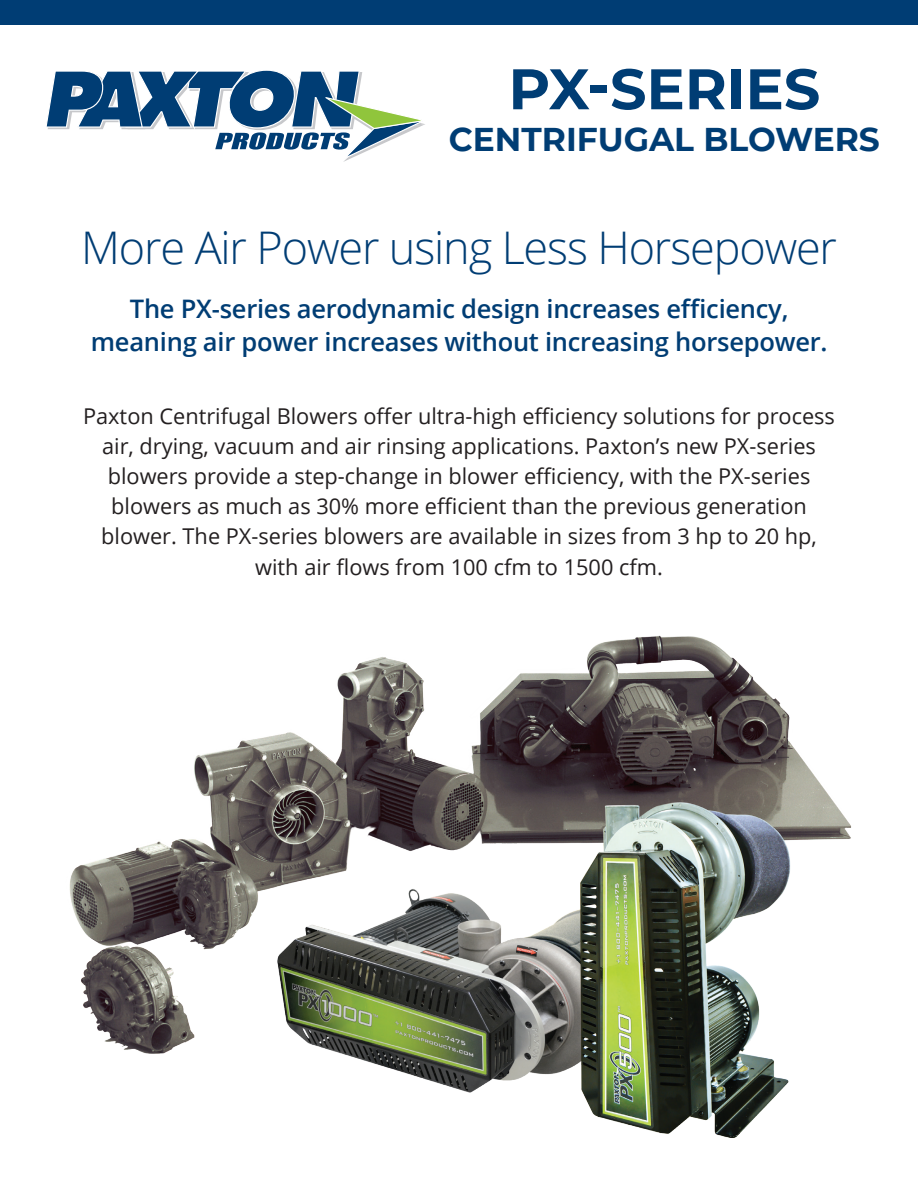
<style>
.page{position:relative;width:918px;height:1188px;background:#fff}
.page>*{position:absolute;margin:0;border:0;box-sizing:border-box;transform-origin:0 0}
.t1{font:700 57.15px "Montserrat";color:#003d74}
.t2{font:300 45px "Open Sans";letter-spacing:-.025em;color:#003d74}
.t3{font:700 32.85px "Montserrat";color:#003d74}
.t4{font:600 25.5px/33px "Open Sans";letter-spacing:-.01em;color:#003d74;text-align:center}
.t5{font:21.75px/30.2px "Open Sans";color:#231f20;text-align:center}
</style>
<div class="page">
<div style="left:0;top:0;width:918px;height:24px;background:#003d74"></div>
<img style="left:69px;top:635px;width:782px;height:503px">
<svg style="left:46px;top:70px;width:379px;height:92px"></svg>
<h1 class="t1" style="left:508px;top:48px;width:313px">PX-SERIES</h1>
<h3 class="t3" style="left:449px;top:115px;width:433px">CENTRIFUGAL BLOWERS</h3>
<h2 class="t2" style="left:81px;top:217px;width:757px">More Air Power using Less Horsepower</h2>
<p class="t4" style="left:91px;top:291px;width:738px">The PX-series aerodynamic design increases efficiency, meaning air power increases without increasing horsepower.</p>
<p class="t5" style="left:83px;top:400px;width:753px">Paxton Centrifugal Blowers offer ultra-high efficiency solutions for process air, drying, vacuum and air rinsing applications. Paxton’s new PX-series blowers provide a step-change in blower efficiency, with the PX-series blowers as much as 30% more efficient than the previous generation blower. The PX-series blowers are available in sizes from 3 hp to 20 hp, with air flows from 100 cfm to 1500 cfm.</p>
</div>
